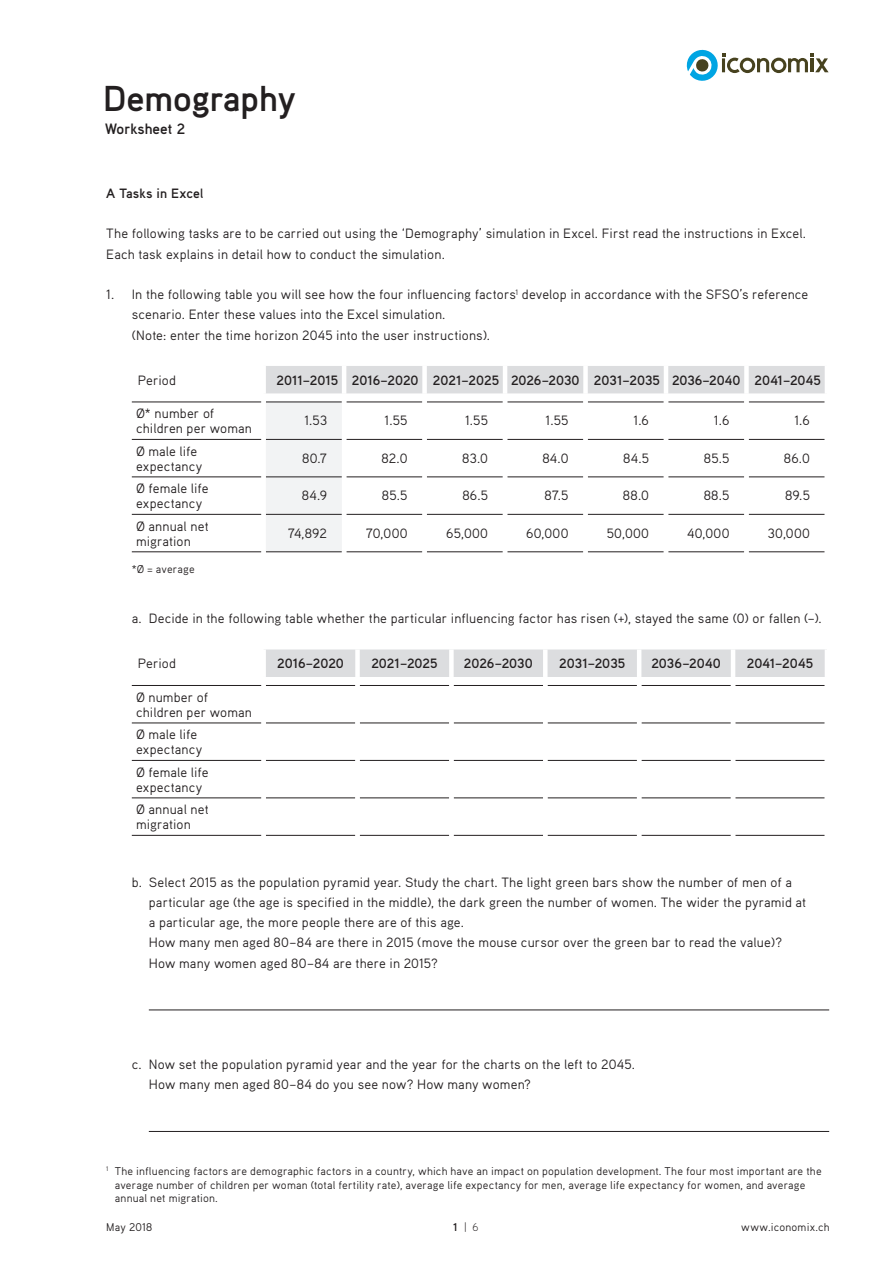
<style>
.page{position:relative;width:893px;height:1263px;background:#fff}
.page>*{position:absolute;margin:0;border:0;box-sizing:border-box;transform-origin:0 0}
.t1{font:700 36px "Aaux Pro OT";color:#231f20}
.t2{font:13.5px/20.2px "Aaux Pro OT";letter-spacing:.01em;color:#231f20}
.t3{font:700 13.5px "Aaux Pro OT";letter-spacing:-.005em;color:#231f20}
.t4{font:11.25px/13.5px "Aaux Pro OT";letter-spacing:.015em;color:#231f20}
.t5{font:300 11.25px "Aaux Pro OT";color:#231f20}
.s1{font-weight:700}
</style>
<div class="page">
<svg style="left:687px;top:50px;width:142px;height:31px"></svg>
<hr style="left:132px;top:402px;width:129px;height:1px;background:#231f20">
<hr style="left:132px;top:439px;width:129px;height:1px;background:#231f20">
<hr style="left:132px;top:477px;width:129px;height:1px;background:#231f20">
<hr style="left:132px;top:514px;width:129px;height:1px;background:#231f20">
<hr style="left:132px;top:551px;width:129px;height:1px;background:#231f20">
<svg style="left:261px;top:366px;width:564px;height:187px"></svg>
<hr style="left:132px;top:685px;width:129px;height:1px;background:#231f20">
<hr style="left:132px;top:723px;width:129px;height:1px;background:#231f20">
<hr style="left:266px;top:723px;width:89px;height:1px;background:#231f20">
<hr style="left:360px;top:723px;width:89px;height:1px;background:#231f20">
<hr style="left:454px;top:723px;width:89px;height:1px;background:#231f20">
<hr style="left:548px;top:723px;width:89px;height:1px;background:#231f20">
<hr style="left:641px;top:723px;width:90px;height:1px;background:#231f20">
<hr style="left:735px;top:723px;width:90px;height:1px;background:#231f20">
<hr style="left:132px;top:760px;width:129px;height:1px;background:#231f20">
<hr style="left:266px;top:760px;width:89px;height:1px;background:#231f20">
<hr style="left:360px;top:760px;width:89px;height:1px;background:#231f20">
<hr style="left:454px;top:760px;width:89px;height:1px;background:#231f20">
<hr style="left:548px;top:760px;width:89px;height:1px;background:#231f20">
<hr style="left:641px;top:760px;width:90px;height:1px;background:#231f20">
<hr style="left:735px;top:760px;width:90px;height:1px;background:#231f20">
<hr style="left:132px;top:798px;width:129px;height:1px;background:#231f20">
<hr style="left:266px;top:798px;width:89px;height:1px;background:#231f20">
<hr style="left:360px;top:798px;width:89px;height:1px;background:#231f20">
<hr style="left:454px;top:798px;width:89px;height:1px;background:#231f20">
<hr style="left:548px;top:798px;width:89px;height:1px;background:#231f20">
<hr style="left:641px;top:798px;width:90px;height:1px;background:#231f20">
<hr style="left:735px;top:798px;width:90px;height:1px;background:#231f20">
<hr style="left:266px;top:685px;width:89px;height:1px;background:#231f20">
<hr style="left:360px;top:685px;width:89px;height:1px;background:#231f20">
<hr style="left:454px;top:685px;width:89px;height:1px;background:#231f20">
<hr style="left:548px;top:685px;width:89px;height:1px;background:#231f20">
<hr style="left:641px;top:685px;width:90px;height:1px;background:#231f20">
<hr style="left:735px;top:685px;width:90px;height:1px;background:#231f20">
<svg style="left:265px;top:649px;width:560px;height:28px;background:#dedee0"></svg>
<hr style="left:132px;top:835px;width:129px;height:1px;background:#231f20">
<hr style="left:266px;top:835px;width:89px;height:1px;background:#231f20">
<hr style="left:360px;top:835px;width:89px;height:1px;background:#231f20">
<hr style="left:454px;top:835px;width:89px;height:1px;background:#231f20">
<hr style="left:548px;top:835px;width:89px;height:1px;background:#231f20">
<hr style="left:641px;top:835px;width:90px;height:1px;background:#231f20">
<hr style="left:735px;top:835px;width:90px;height:1px;background:#231f20">
<hr style="left:149px;top:1010px;width:680px;height:1px;background:#231f20">
<hr style="left:149px;top:1131px;width:680px;height:1px;background:#231f20">
<h1 class="t1" style="left:103px;top:75px;width:194px">Demography</h1>
<p class="t3" style="left:106px;top:185px;width:99px">A Tasks in Excel</p>
<p class="t2" style="left:106px;top:223px;width:701px">The following tasks are to be carried out using the ‘Demography’ simulation in Excel. First read the instructions in Excel.<br>Each task explains in detail how to conduct the simulation.</p>
<p class="t2" style="left:132px;top:284px;width:678px;text-indent:-26px">1. In the following table you will see how the four influencing factors<sup>1</sup> develop in accordance with the SFSO’s reference scenario. Enter these values into the Excel simulation.<br>(Note: enter the time horizon 2045 into the user instructions).</p>
<p class="t2" style="left:138px;top:370px;width:40px">Period</p>
<p class="t3" style="left:276px;top:372px;width:546px">2011–2015 2016–2020 2021–2025 2026–2030 2031–2035 2036–2040 2041–2045</p>
<p class="t2" style="left:136px;top:406px;width:117px;line-height:15px">Ø* number of children per woman</p>
<p class="t2" style="left:304px;top:410px;width:24px">1.53</p>
<p class="t2" style="left:385px;top:410px;width:24px">1.55</p>
<p class="t2" style="left:465px;top:410px;width:24px">1.55</p>
<p class="t2" style="left:545px;top:410px;width:24px">1.55</p>
<p class="t2" style="left:633px;top:410px;width:17px">1.6</p>
<p class="t2" style="left:714px;top:410px;width:17px">1.6</p>
<p class="t2" style="left:794px;top:410px;width:17px">1.6</p>
<p class="t2" style="left:136px;top:443px;width:68px;line-height:15px">Ø male life expectancy</p>
<p class="t2" style="left:302px;top:447px;width:26px">80.7</p>
<p class="t2" style="left:382px;top:447px;width:27px">82.0</p>
<p class="t2" style="left:462px;top:447px;width:27px">83.0</p>
<p class="t2" style="left:542px;top:447px;width:28px">84.0</p>
<p class="t2" style="left:623px;top:447px;width:27px">84.5</p>
<p class="t2" style="left:704px;top:447px;width:27px">85.5</p>
<p class="t2" style="left:784px;top:447px;width:28px">86.0</p>
<p class="t2" style="left:136px;top:481px;width:74px;line-height:15px">Ø female life expectancy</p>
<p class="t2" style="left:302px;top:485px;width:27px">84.9</p>
<p class="t2" style="left:382px;top:485px;width:27px">85.5</p>
<p class="t2" style="left:462px;top:485px;width:27px">86.5</p>
<p class="t2" style="left:544px;top:485px;width:25px">87.5</p>
<p class="t2" style="left:623px;top:485px;width:28px">88.0</p>
<p class="t2" style="left:704px;top:485px;width:27px">88.5</p>
<p class="t2" style="left:785px;top:485px;width:26px">89.5</p>
<p class="t2" style="left:136px;top:518px;width:74px;line-height:15px">Ø annual net migration</p>
<p class="t2" style="left:288px;top:522px;width:40px">74,892</p>
<p class="t2" style="left:366px;top:522px;width:43px">70,000</p>
<p class="t2" style="left:446px;top:522px;width:43px">65,000</p>
<p class="t2" style="left:526px;top:522px;width:44px">60,000</p>
<p class="t2" style="left:607px;top:522px;width:44px">50,000</p>
<p class="t2" style="left:687px;top:522px;width:44px">40,000</p>
<p class="t2" style="left:768px;top:522px;width:43px">30,000</p>
<p class="t4" style="left:132px;top:562px;width:64px">*Ø = average</p>
<p class="t2" style="left:132px;top:608px;width:691px">a. Decide in the following table whether the particular influencing factor has risen (+), stayed the same (0) or fallen (–).</p>
<p class="t2" style="left:138px;top:653px;width:40px">Period</p>
<p class="t3" style="left:277px;top:655px;width:68px">2016–2020</p>
<p class="t3" style="left:371px;top:655px;width:68px">2021–2025</p>
<p class="t3" style="left:464px;top:655px;width:70px">2026–2030</p>
<p class="t3" style="left:559px;top:655px;width:68px">2031–2035</p>
<p class="t3" style="left:651px;top:655px;width:71px">2036–2040</p>
<p class="t3" style="left:747px;top:655px;width:68px">2041–2045</p>
<p class="t2" style="left:136px;top:689px;width:117px;line-height:15px">Ø number of children per woman</p>
<p class="t2" style="left:136px;top:727px;width:68px;line-height:15px">Ø male life expectancy</p>
<p class="t2" style="left:136px;top:764px;width:74px;line-height:15px">Ø female life expectancy</p>
<p class="t2" style="left:136px;top:802px;width:74px;line-height:15px">Ø annual net migration</p>
<p class="t2" style="left:149px;top:871px;width:659px;text-indent:-17px">b. Select 2015 as the population pyramid year. Study the chart. The light green bars show the number of men of a particular age (the age is specified in the middle), the dark green the number of women. The wider the pyramid at a particular age, the more people there are of this age.<br>How many men aged 80–84 are there in 2015 (move the mouse cursor over the green bar to read the value)?<br>How many women aged 80–84 are there in 2015?</p>
<p class="t2" style="left:149px;top:1053px;width:488px;text-indent:-17px">c. Now set the population pyramid year and the year for the charts on the left to 2045.<br>How many men aged 80–84 do you see now? How many women?</p>
<p class="t4" style="left:115px;top:1164px;width:708px;text-indent:-9px"><sup>1</sup> The influencing factors are demographic factors in a country, which have an impact on population development. The four most important are the average number of children per woman (total fertility rate), average life expectancy for men, average life expectancy for women, and average annual net migration.</p>
<p class="t5" style="left:453px;top:1220px;width:27px"><span class="s1">1</span> | 6</p>
<p class="t4" style="left:106px;top:1220px;width:47px">May 2018</p>
<p class="t4" style="left:741px;top:1220px;width:90px">www.iconomix.ch</p>
</div>
